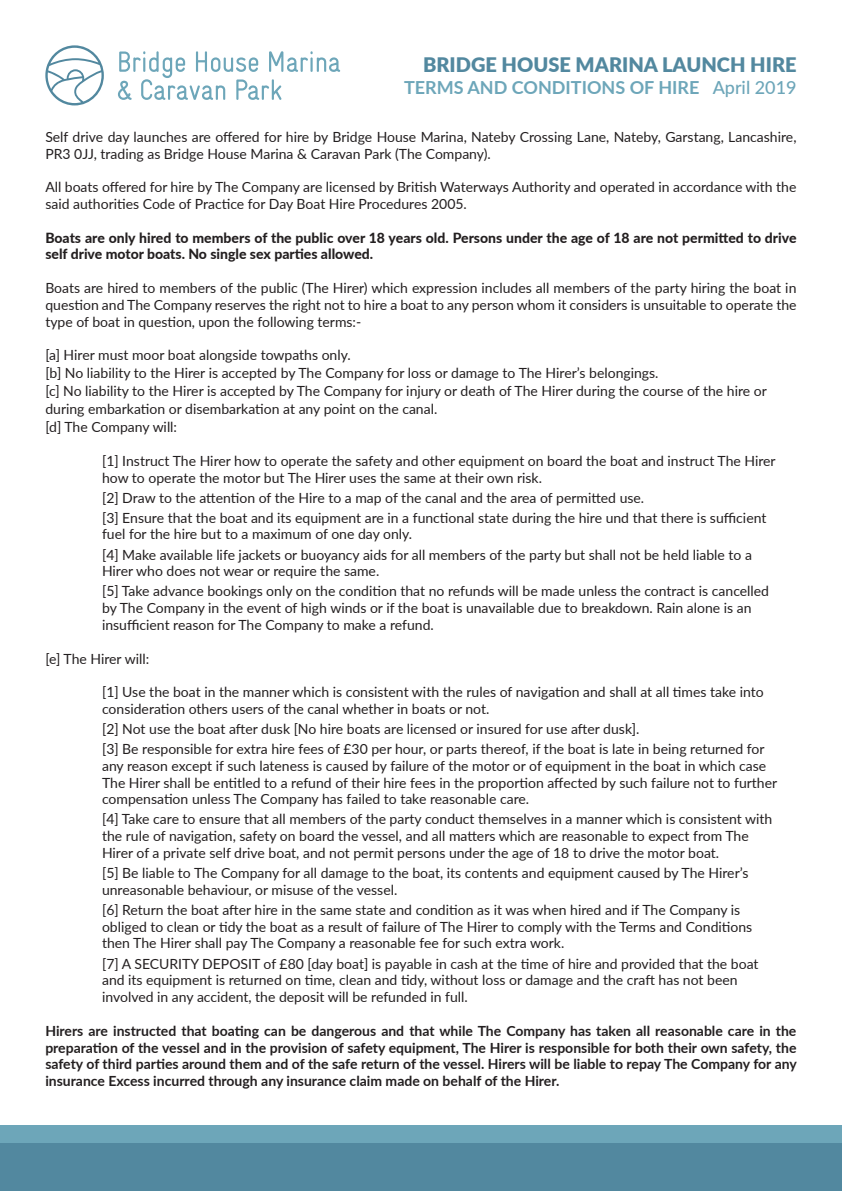
<style>
.page{position:relative;width:842px;height:1191px;background:#fff}
.page>*{position:absolute;margin:0;border:0;box-sizing:border-box;transform-origin:0 0}
.t1{font:900 20px "Lato";color:#52889f}
.t2{font:700 18px "Lato";color:#6da6b9}
.t3{font:14px/16.8px "Lato";color:#231f20}
.t4{font:700 14px/16.8px "Lato";color:#231f20;text-align:justify}
.t5{font:800 14px/16.8px "Lato";color:#231f20}
.s1{font-weight:500}
</style>
<div class="page">
<svg style="left:45px;top:45px;width:59px;height:60px"></svg>
<svg style="left:118px;top:51px;width:222px;height:49px"></svg>
<div style="left:0;top:1142px;width:842px;height:49px;background:#52889f"></div>
<div style="left:0;top:1125px;width:842px;height:17px;background:#6da6b9"></div>
<h1 class="t1" style="left:423px;top:49px;width:375px">BRIDGE HOUSE MARINA LAUNCH HIRE</h1>
<p class="t2" style="left:404px;top:74px;width:394px">TERMS AND CONDITIONS OF HIRE <span class="s1">April 2019</span></p>
<p class="t3" style="left:45px;top:128px;width:753px">Self drive day launches are offered for hire by Bridge House Marina, Nateby Crossing Lane, Nateby, Garstang, Lancashire,<br>PR3 0JJ, trading as Bridge House Marina &amp; Caravan Park (The Company).</p>
<p class="t3" style="left:45px;top:178px;width:753px">All boats offered for hire by The Company are licensed by British Waterways Authority and operated in accordance with the said authorities Code of Practice for Day Boat Hire Procedures 2005.</p>
<p class="t5" style="left:45px;top:228px;width:753px">Boats are only hired to members of the public over 18 years old. Persons under the age of 18 are not permitted to drive self drive motor boats. No single sex parties allowed.</p>
<p class="t3" style="left:45px;top:279px;width:753px;text-align:justify">Boats are hired to members of the public (The Hirer) which expression includes all members of the party hiring the boat in question and The Company reserves the right not to hire a boat to any person whom it considers is unsuitable to operate the type of boat in question, upon the following terms:-</p>
<p class="t3" style="left:45px;top:345px;width:723px;line-height:18px">[a] Hirer must moor boat alongside towpaths only.<br>[b] No liability to the Hirer is accepted by The Company for loss or damage to The Hirer’s belongings.<br>[c] No liability to the Hirer is accepted by The Company for injury or death of The Hirer during the course of the hire or during embarkation or disembarkation at any point on the canal.<br>[d] The Company will:</p>
<p class="t3" style="left:102px;top:452px;width:675px">[1] Instruct The Hirer how to operate the safety and other equipment on board the boat and instruct The Hirer how to operate the motor but The Hirer uses the same at their own risk.</p>
<p class="t3" style="left:102px;top:487px;width:666px;line-height:20px">[2] Draw to the attention of the Hire to a map of the canal and the area of permitted use.<br>[3] Ensure that the boat and its equipment are in a functional state during the hire und that there is sufficient</p>
<p class="t3" style="left:102px;top:524px;width:651px;line-height:20px">fuel for the hire but to a maximum of one day only.<br>[4] Make available life jackets or buoyancy aids for all members of the party but shall not be held liable to a</p>
<p class="t3" style="left:102px;top:560px;width:668px;line-height:20px">Hirer who does not wear or require the same.<br>[5] Take advance bookings only on the condition that no refunds will be made unless the contract is cancelled</p>
<p class="t3" style="left:102px;top:599px;width:651px">by The Company in the event of high winds or if the boat is unavailable due to breakdown. Rain alone is an insufficient reason for The Company to make a refund.</p>
<p class="t3" style="left:45px;top:649px;width:105px">[e] The Hirer will:</p>
<p class="t3" style="left:102px;top:683px;width:663px">[1] Use the boat in the manner which is consistent with the rules of navigation and shall at all times take into consideration others users of the canal whether in boats or not.</p>
<p class="t3" style="left:102px;top:718px;width:664px;line-height:20px">[2] Not use the boat after dusk [No hire boats are licensed or insured for use after dusk].<br>[3] Be responsible for extra hire fees of £30 per hour, or parts thereof, if the boat is late in being returned for</p>
<p class="t3" style="left:102px;top:756px;width:677px">any reason except if such lateness is caused by failure of the motor or of equipment in the boat in which case<br>The Hirer shall be entitled to a refund of their hire fees in the proportion affected by such failure not to further compensation unless The Company has failed to take reasonable care.</p>
<p class="t3" style="left:102px;top:810px;width:672px">[4] Take care to ensure that all members of the party conduct themselves in a manner which is consistent with the rule of navigation, safety on board the vessel, and all matters which are reasonable to expect from The<br>Hirer of a private self drive boat, and not permit persons under the age of 18 to drive the motor boat.</p>
<p class="t3" style="left:102px;top:864px;width:648px">[5] Be liable to The Company for all damage to the boat, its contents and equipment caused by The Hirer’s unreasonable behaviour, or misuse of the vessel.</p>
<p class="t3" style="left:102px;top:900px;width:652px">[6] Return the boat after hire in the same state and condition as it was when hired and if The Company is obliged to clean or tidy the boat as a result of failure of The Hirer to comply with the Terms and Conditions then The Hirer shall pay The Company a reasonable fee for such extra work.</p>
<p class="t3" style="left:102px;top:954px;width:658px">[7] A SECURITY DEPOSIT of £80 [day boat] is payable in cash at the time of hire and provided that the boat and its equipment is returned on time, clean and tidy, without loss or damage and the craft has not been involved in any accident, the deposit will be refunded in full.</p>
<p class="t4" style="left:45px;top:1021px;width:753px">Hirers are instructed that boating can be dangerous and that while The Company has taken all reasonable care in the preparation of the vessel and in the provision of safety equipment, The Hirer is responsible for both their own safety, the safety of third parties around them and of the safe return of the vessel. Hirers will be liable to repay The Company for any insurance Excess incurred through any insurance claim made on behalf of the Hirer.</p>
</div>
